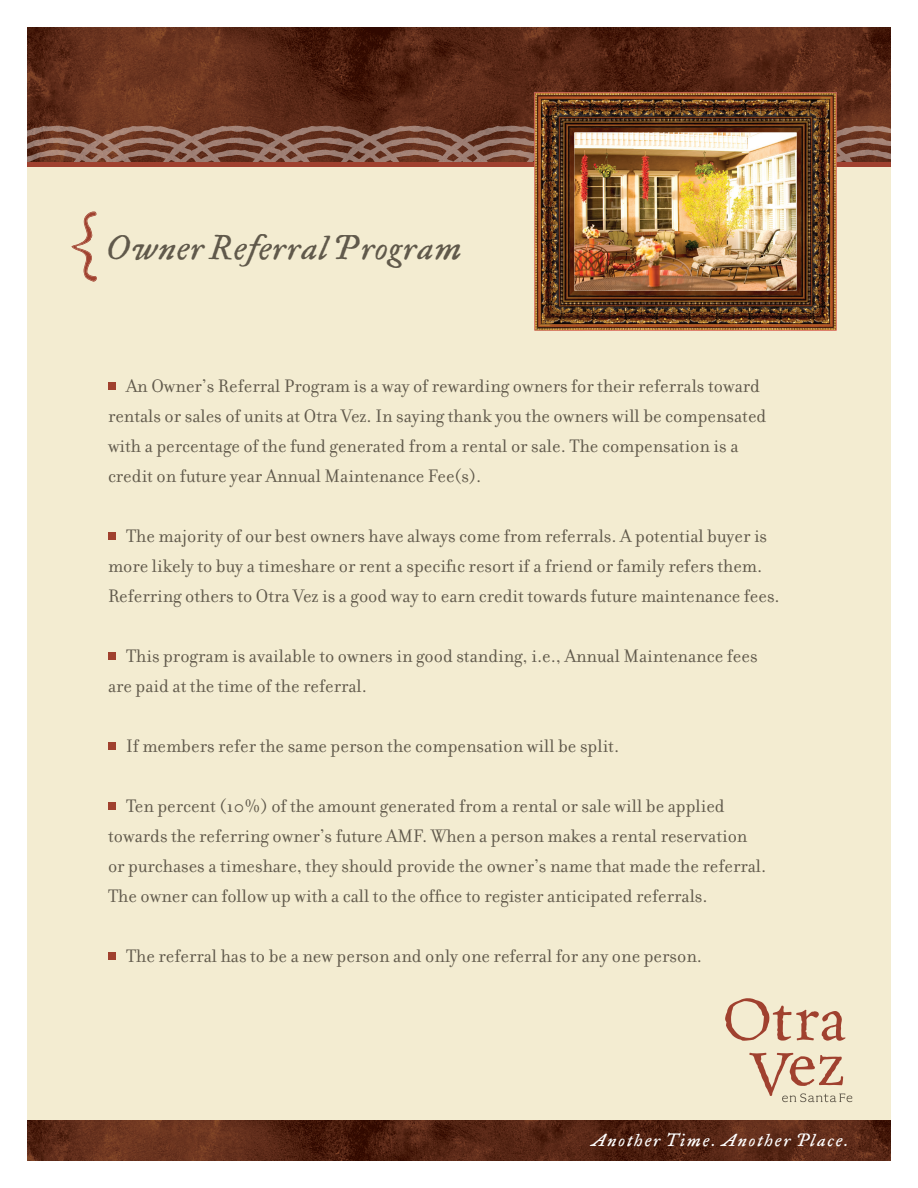
<style>
.page{position:relative;width:918px;height:1188px;background:#fff}
.page>*{position:absolute;margin:0;border:0;box-sizing:border-box;transform-origin:0 0}
.t1{font:italic 37.5px "Historical Fell Type";letter-spacing:.025em;color:#60594b}
.t2{font:19.5px/30px "Filosofia";color:#60594b}
.t3{font:italic 19.5px "Historical Fell Type";letter-spacing:.1em;color:#fff}
</style>
<div class="page">
<img style="left:27px;top:27px;width:864px;height:99px">
<div style="left:27px;top:168px;width:864px;height:972px;background:#f3ecd1"></div>
<svg style="left:27px;top:126px;width:864px;height:176px"></svg>
<svg style="left:725px;top:998px;width:121px;height:43px"></svg>
<svg style="left:749px;top:1053px;width:103px;height:49px"></svg>
<img style="left:535px;top:92px;width:302px;height:238px">
<img style="left:27px;top:1120px;width:864px;height:41px">
<div style="left:108px;top:382px;width:7px;height:7px;background:#a0412f"></div>
<div style="left:108px;top:532px;width:7px;height:7px;background:#a0412f"></div>
<div style="left:108px;top:652px;width:7px;height:7px;background:#a0412f"></div>
<div style="left:108px;top:742px;width:7px;height:7px;background:#a0412f"></div>
<div style="left:108px;top:802px;width:7px;height:7px;background:#a0412f"></div>
<div style="left:108px;top:952px;width:7px;height:7px;background:#a0412f"></div>
<p class="t1" style="left:108px;top:223px;width:355px">Owner Referral Program</p>
<p class="t2" style="left:108px;top:371px;width:660px;text-indent:18px">An Owner’s Referral Program is a way of rewarding owners for their referrals toward rentals or sales of units at Otra Vez. In saying thank you the owners will be compensated with a percentage of the fund generated from a rental or sale. The compensation is a credit on future year Annual Maintenance Fee(s).</p>
<p class="t2" style="left:108px;top:521px;width:673px;text-indent:18px">The majority of our best owners have always come from referrals. A potential buyer is more likely to buy a timeshare or rent a specific resort if a friend or family refers them.<br>Referring others to Otra Vez is a good way to earn credit towards future maintenance fees.</p>
<p class="t2" style="left:108px;top:641px;width:651px;text-indent:18px">This program is available to owners in good standing, i.e., Annual Maintenance fees are paid at the time of the referral.</p>
<p class="t2" style="left:126px;top:731px;width:495px">If members refer the same person the compensation will be split.</p>
<p class="t2" style="left:126px;top:791px;width:600px">Ten percent (10%) of the amount generated from a rental or sale will be applied</p>
<p class="t2" style="left:108px;top:821px;width:641px">towards the referring owner’s future AMF. When a person makes a rental reservation</p>
<p class="t2" style="left:108px;top:851px;width:660px">or purchases a timeshare, they should provide the owner’s name that made the referral.<br>The owner can follow up with a call to the office to register anticipated referrals.</p>
<p class="t2" style="left:126px;top:941px;width:578px">The referral has to be a new person and only one referral for any one person.</p>
<p class="t3" style="left:592px;top:1127px;width:258px">Another Time. Another Place.</p>
</div>
